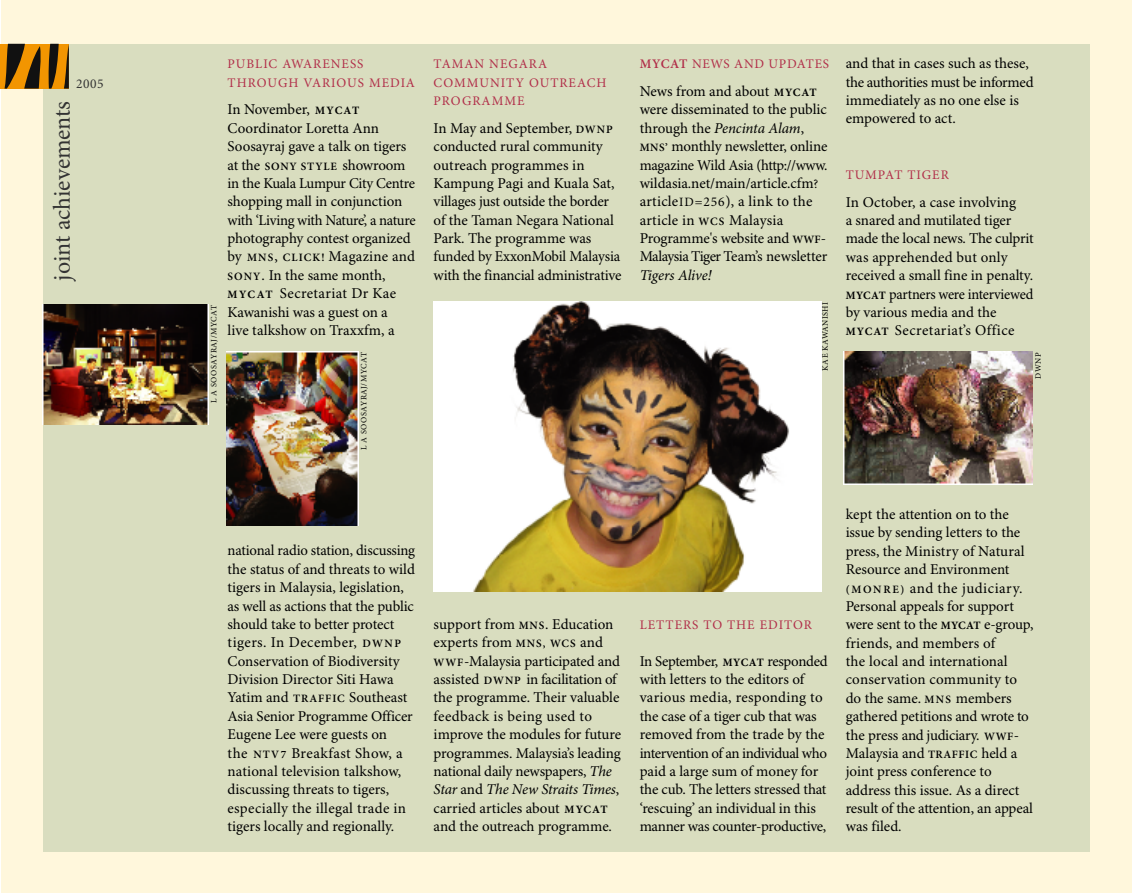
<style>
.page{position:relative;width:1132px;height:893px;background:#fff}
.page>*{position:absolute;margin:0;border:0;box-sizing:border-box;transform-origin:0 0}
.t1{font:24px "Minion Pro";color:#333}
.t2{font:15px/18.5px "Minion Pro";letter-spacing:-.005em;color:#000}
.t3{font:italic 15px "Minion Pro";letter-spacing:-.01em;color:#000}
.t4{font:13.5px "Minion Pro";color:#333}
.t5{font:13.2px/18.3px "Minion Pro";letter-spacing:.075em;color:#b12e49}
.t6{font:13.2px "Minion Pro";letter-spacing:.055em;color:#b12e49}
.t7{font:8.25px "Minion Pro";letter-spacing:.06em;color:#000}
.s1{font-weight:600;font-size:11.25px}
.s2{font-weight:600}
.s3{font-weight:700;font-size:11.25px}
.s4{font-style:italic}
.s5{font-size:12.75px}
.s6{font-size:13.5px}
</style>
<div class="page">
<div style="left:630px;top:0;width:501px;height:893px;background:#fff7dc"></div>
<div style="left:1px;top:0;width:629px;height:893px;background:#fff7dc"></div>
<div style="left:43px;top:44px;width:587px;height:808px;background:#d9ddbf"></div>
<div style="left:630px;top:44px;width:459px;height:808px;background:#d9ddbf"></div>
<img style="left:226px;top:351px;width:132px;height:174px">
<div style="left:1px;top:44px;width:68px;height:45px;background:#f29501"></div>
<svg style="left:5px;top:44px;width:64px;height:45px"></svg>
<img style="left:434px;top:302px;width:386px;height:289px">
<img style="left:42px;top:305px;width:166px;height:120px">
<img style="left:843px;top:351px;width:189px;height:134px">
<p class="t4" style="left:76px;top:76px;width:29px">2005</p>
<h1 class="t1" style="left:48px;top:281px;width:181px;rotate:-90deg">joint achievements</h1>
<p class="t5" style="left:433px;top:55px;width:174px">TAMAN NEGARA<br>COMMUNITY OUTREACH<br>PROGRAMME</p>
<p class="t2" style="left:433px;top:119px;width:189px">In May and September, <span class="s1">DWNP </span>conducted rural community outreach programmes in<br>Kampung Pagi and Kuala Sat, villages just outside the border of the Taman Negara National<br>Park. The programme was funded by ExxonMobil Malaysia with the financial administrative</p>
<p class="t6" style="left:639px;top:56px;width:191px"><span class="s2">MYCAT</span> NEWS AND UPDATES</p>
<p class="t2" style="left:639px;top:83px;width:189px">News from and about <span class="s3">MYCAT </span>were disseminated to the public through the <span class="s4">Pencinta Alam</span>,<br><span class="s1">MNS’</span> monthly newsletter, online magazine Wild Asia (http://www. wildasia.net/main/article.cfm<span class="s5">? </span>article<span class="s5">ID</span><span class="s6">=256</span>), a link to the article in <span class="s1">WCS</span> Malaysia<br>Programme's website and <span class="s1">WWF</span>-<br>Malaysia Tiger Team’s newsletter</p>
<p class="t3" style="left:639px;top:266px;width:73px">Tigers Alive!</p>
<p class="t5" style="left:227px;top:55px;width:189px">PUBLIC AWARENESS<br>THROUGH VARIOUS MEDIA</p>
<p class="t2" style="left:227px;top:101px;width:189px">In November, <span class="s3">MYCAT<br></span>Coordinator Loretta Ann<br>Soosayraj gave a talk on tigers at the <span class="s1">SONY STYLE</span> showroom in the Kuala Lumpur City Centre shopping mall in conjunction with ‘Living with Nature’, a nature photography contest organized by <span class="s1">MNS</span>, <span class="s1">CLICK!</span> Magazine and<br><span class="s1">SONY</span>. In the same month,<br><span class="s3">MYCAT</span> Secretariat Dr Kae<br>Kawanishi was a guest on a<br>live talkshow on Traxxfm, a</p>
<p class="t7" style="left:209px;top:403px;width:99px;rotate:-90deg">L A SOOSAYRAJ/MYCAT</p>
<p class="t7" style="left:820px;top:370px;width:70px;rotate:-90deg">KAE KAWANISHI</p>
<p class="t7" style="left:359px;top:450px;width:99px;rotate:-90deg">L A SOOSAYRAJ/MYCAT</p>
<p class="t2" style="left:845px;top:55px;width:189px">and that in cases such as these, the authorities must be informed immediately as no one else is empowered to act.</p>
<p class="t5" style="left:845px;top:166px;width:105px">TUMPAT TIGER</p>
<p class="t2" style="left:845px;top:193px;width:189px">In October, a case involving<br>a snared and mutilated tiger made the local news. The culprit was apprehended but only received a small fine in penalty.<br><span class="s3">MYCAT</span> partners were interviewed by various media and the<br><span class="s3">MYCAT</span> Secretariat’s Office</p>
<p class="t7" style="left:1032px;top:379px;width:28px;rotate:-90deg">DWNP</p>
<p class="t2" style="left:227px;top:542px;width:189px">national radio station, discussing the status of and threats to wild tigers in Malaysia, legislation, as well as actions that the public should take to better protect tigers. In December, <span class="s1">DWNP<br></span>Conservation of Biodiversity<br>Division Director Siti Hawa<br>Yatim and <span class="s1">TRAFFIC</span> Southeast<br>Asia Senior Programme Officer<br>Eugene Lee were guests on<br>the <span class="s1">NTV7</span> Breakfast Show, a national television talkshow, discussing threats to tigers, especially the illegal trade in tigers locally and regionally.</p>
<p class="t2" style="left:433px;top:615px;width:189px">support from <span class="s1">MNS</span>. Education experts from <span class="s1">MNS, WCS</span> and<br><span class="s1">WWF</span>-Malaysia participated and assisted <span class="s1">DWNP</span> in facilitation of the programme. Their valuable feedback is being used to improve the modules for future programmes. Malaysia’s leading national daily newspapers, <span class="s4">The<br>Star</span> and <span class="s4">The New Straits Times</span>, carried articles about <span class="s3">MYCAT </span>and the outreach programme.</p>
<p class="t5" style="left:639px;top:616px;width:174px">LETTERS TO THE EDITOR</p>
<p class="t2" style="left:639px;top:652px;width:189px">In September, <span class="s3">MYCAT</span> responded with letters to the editors of various media, responding to the case of a tiger cub that was removed from the trade by the intervention of an individual who paid a large sum of money for the cub. The letters stressed that ‘rescuing’ an individual in this manner was counter-productive,</p>
<p class="t2" style="left:845px;top:506px;width:189px">kept the attention on to the issue by sending letters to the press, the Ministry of Natural<br>Resource and Environment<br><span class="s1">( MON RE )</span> and the judiciary.<br>Personal appeals for support were sent to the <span class="s3">MYCAT</span> e-group, friends, and members of<br>the local and international conservation community to do the same. <span class="s1">MNS</span> members gathered petitions and wrote to the press and judiciary. <span class="s1">WWF</span>-<br>Malaysia and <span class="s1">TRAFFIC</span> held a joint press conference to address this issue. As a direct result of the attention, an appeal was filed.</p>
</div>
